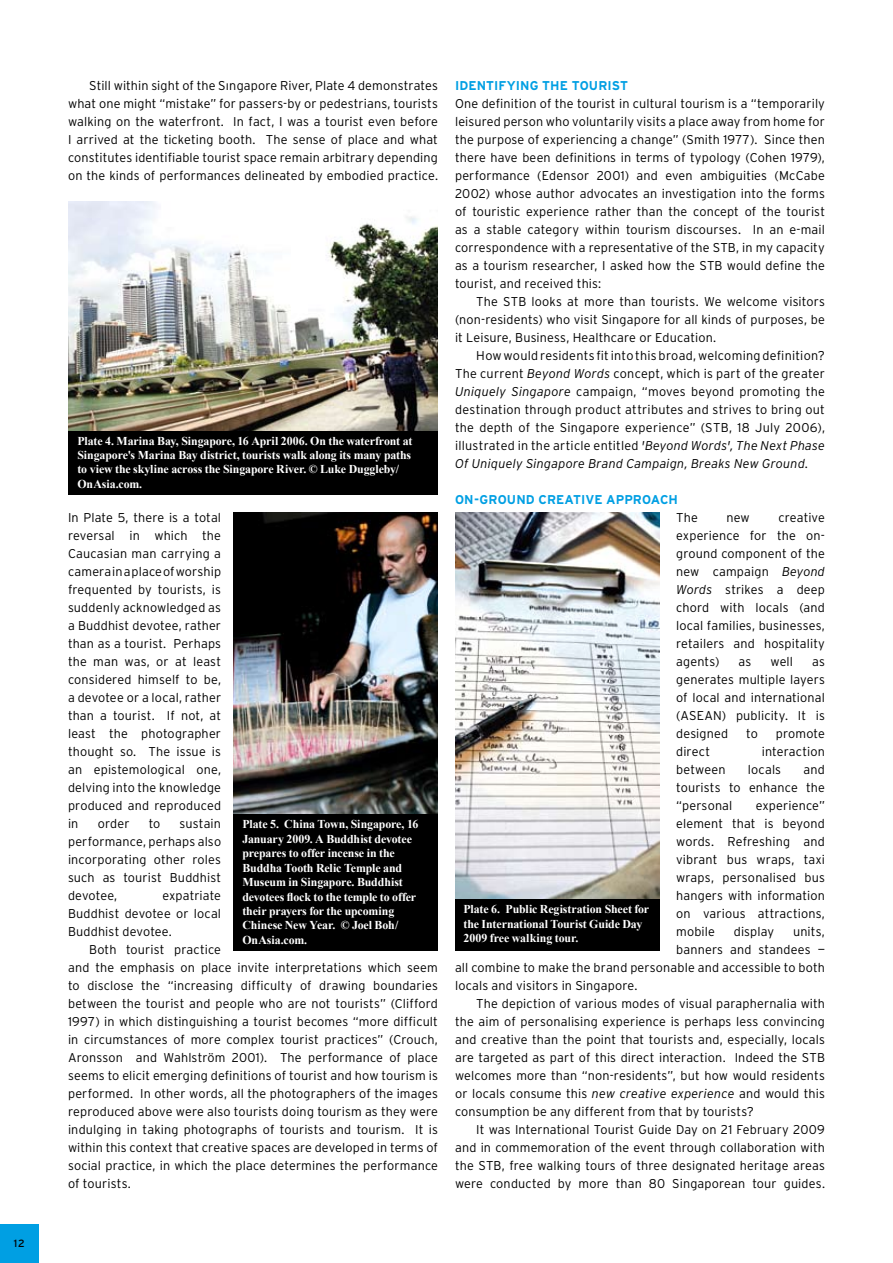
<style>
.page{position:relative;width:893px;height:1263px;background:#fff}
.page>*{position:absolute;margin:0;border:0;box-sizing:border-box;transform-origin:0 0}
.t1{font:300 12.75px/18px "Interstate";letter-spacing:.01em;color:#000;text-align:justify}
.t2{font:700 12.75px "Interstate";letter-spacing:.005em;color:#009fe3}
.t3{font:700 12px/14.4px "Times New Roman";letter-spacing:-.01em;color:#fff}
.t4{font:10.5px "Interstate";color:#000}
.s1{font-style:italic}
</style>
<div class="page">
<img style="left:68px;top:201px;width:370px;height:230px">
<div style="left:68px;top:431px;width:370px;height:64px;background:#000"></div>
<div style="left:0;top:1224px;width:39px;height:39px;background:#009fe3"></div>
<img style="left:234px;top:513px;width:204px;height:301px">
<div style="left:234px;top:814px;width:204px;height:136px;background:#000"></div>
<img style="left:455px;top:513px;width:204px;height:386px">
<div style="left:455px;top:899px;width:204px;height:51px;background:#000"></div>
<p class="t4" style="left:14px;top:1237px;width:12px">12</p>
<p class="t1" style="left:68px;top:76px;width:371px;text-indent:21px">Still within sight of the Sıngapore River, Plate 4 demonstrates what one might “mistake” for passers-by or pedestrians, tourists walking on the waterfront. In fact, I was a tourist even before I arrived at the ticketing booth. The sense of place and what constitutes identifiable tourist space remain arbitrary depending on the kinds of performances delineated by embodied practice.</p>
<p class="t3" style="left:77px;top:433px;width:336px">Plate 4. Marina Bay, Singapore, 16 April 2006. On the waterfront at Singapore's Marina Bay district, tourists walk along its many paths to view the skyline across the Singapore River. © Luke Duggleby/ OnAsia.com.</p>
<p class="t1" style="left:68px;top:508px;width:155px">In Plate 5, there is a total reversal in which the Caucasian man carrying a camera in a place of worship frequented by tourists, is suddenly acknowledged as a Buddhist devotee, rather than as a tourist. Perhaps the man was, or at least considered himself to be, a devotee or a local, rather than a tourist. If not, at least the photographer thought so. The issue is an epistemological one, delving into the knowledge produced and reproduced in</p>
<p class="t1" style="left:68px;top:814px;width:155px;text-indent:112px">sustain performance, perhaps also incorporating other roles such as tourist Buddhist devotee,</p>
<p class="t1" style="left:98px;top:814px;width:33px">order</p>
<p class="t1" style="left:149px;top:814px;width:13px">to</p>
<p class="t3" style="left:242px;top:817px;width:177px">Plate 5. China Town, Singapore, 16<br>January 2009. A Buddhist devotee prepares to offer incense in the<br>Buddha Tooth Relic Temple and<br>Museum in Singapore. Buddhist devotees flock to the temple to offer their prayers for the upcoming<br>Chinese New Year. © Joel Boh/<br>OnAsia.com.</p>
<p class="t1" style="left:68px;top:886px;width:155px;text-indent:94px">expatriate Buddhist devotee or local Buddhist devotee.</p>
<p class="t1" style="left:68px;top:940px;width:371px;text-align:left;text-indent:21px">Both tourist practice<br>and the emphasis on place invite interpretations which seem to disclose the “increasing difficulty of drawing boundaries between the tourist and people who are not tourists” (Clifford 1997) in which distinguishing a tourist becomes “more difficult in circumstances of more complex tourist practices” (Crouch, Aronsson and Wahlström 2001). The performance of place seems to elicit emerging definitions of tourist and how tourism is performed. In other words, all the photographers of the images reproduced above were also tourists doing tourism as they were indulging in taking photographs of tourists and tourism. It is within this context that creative spaces are developed in terms of social practice, in which the place determines the performance of tourists.</p>
<p class="t2" style="left:455px;top:78px;width:175px">IDENTIFYING TH E TOURIST</p>
<p class="t1" style="left:455px;top:94px;width:372px">One definition of the tourist in cultural tourism is a “temporarily leisured person who voluntarily visits a place away from home for the purpose of experiencing a change” (Smith 1977). Since then there have been definitions in terms of typology (Cohen 1979), performance (Edensor 2001) and even ambiguities (McCabe 2002) whose author advocates an investigation into the forms of touristic experience rather than the concept of the tourist as a stable category within tourism discourses. In an e-mail correspondence with a representative of the STB, in my capacity as a tourism researcher, I asked how the STB would define the tourist, and received this:</p>
<p class="t1" style="left:455px;top:292px;width:371px;text-indent:21px">The STB looks at more than tourists. We welcome visitors (non-residents) who visit Singapore for all kinds of purposes, be it Leisure, Business, Healthcare or Education.</p>
<p class="t1" style="left:455px;top:346px;width:371px;text-indent:21px">How would residents fit into this broad, welcoming definition?<br>The current <span class="s1">Beyond Words</span> concept, which is part of the greater <span class="s1">Uniquely Singapore</span> campaign, “moves beyond promoting the destination through product attributes and strives to bring out the depth of the Singapore experience” (STB, 18 July 2006), illustrated in the article entitled <span class="s1">'Beyond Words', The Next Phase Of Uniquely Singapore Brand Campaign, Breaks New Ground.</span></p>
<p class="t2" style="left:455px;top:492px;width:161px">ON -GROUND CREATIVE APP</p>
<p class="t2" style="left:633px;top:492px;width:37px">ROACH</p>
<p class="t1" style="left:676px;top:508px;width:23px">The</p>
<p class="t1" style="left:726px;top:508px;width:25px">new</p>
<p class="t1" style="left:676px;top:508px;width:150px;text-indent:102px">creative experience for the on&shy;ground component of the new campaign <span class="s1">Beyond Words</span> strikes a deep chord with locals (and local families, businesses, retailers and hospitality agents)</p>
<p class="t1" style="left:738px;top:652px;width:14px">as</p>
<p class="t1" style="left:770px;top:652px;width:24px">well</p>
<p class="t1" style="left:676px;top:652px;width:150px;text-indent:136px">as generates multiple layers of local and international (ASEAN) publicity. It is designed</p>
<p class="t1" style="left:746px;top:725px;width:13px">to</p>
<p class="t1" style="left:776px;top:725px;width:51px">promote</p>
<p class="t1" style="left:676px;top:743px;width:35px">direct</p>
<p class="t1" style="left:762px;top:743px;width:65px">interaction</p>
<p class="t1" style="left:676px;top:761px;width:51px">between</p>
<p class="t1" style="left:748px;top:761px;width:35px">locals</p>
<p class="t1" style="left:676px;top:761px;width:150px;text-indent:127px">and tourists to enhance the “personal</p>
<p class="t1" style="left:676px;top:797px;width:150px;text-indent:80px">experience” element that is beyond words. Refreshing and vibrant bus wraps, taxi wraps, personalised bus hangers with information on various attractions, mobile</p>
<p class="t3" style="left:464px;top:902px;width:187px">Plate 6. Public Registration Sheet for the International Tourist Guide Day<br>2009 free walking tour.</p>
<p class="t1" style="left:734px;top:923px;width:42px">display</p>
<p class="t1" style="left:793px;top:923px;width:33px">units,</p>
<p class="t1" style="left:676px;top:941px;width:150px">banners and standees —</p>
<p class="t1" style="left:455px;top:959px;width:371px">all combine to make the brand personable and accessible to both</p>
<p class="t1" style="left:455px;top:977px;width:184px">locals and visitors in Singapore.</p>
<p class="t1" style="left:476px;top:995px;width:350px">The depiction of various modes of visual paraphernalia with</p>
<p class="t1" style="left:455px;top:1013px;width:371px">the aim of personalising experience is perhaps less convincing</p>
<p class="t1" style="left:455px;top:1031px;width:371px">and creative than the point that tourists and, especially, locals</p>
<p class="t1" style="left:455px;top:1049px;width:371px">are targeted as part of this direct interaction. Indeed the STB</p>
<p class="t1" style="left:455px;top:1067px;width:371px">welcomes more than “non-residents”, but how would residents</p>
<p class="t1" style="left:455px;top:1085px;width:371px">or locals consume this <span class="s1">new creative experience</span> and would this</p>
<p class="t1" style="left:455px;top:1103px;width:300px">consumption be any different from that by tourists?</p>
<p class="t1" style="left:476px;top:1121px;width:350px">It was International Tourist Guide Day on 21 February 2009</p>
<p class="t1" style="left:455px;top:1139px;width:371px">and in commemoration of the event through collaboration with</p>
<p class="t1" style="left:455px;top:1157px;width:371px">the STB, free walking tours of three designated heritage areas</p>
<p class="t1" style="left:455px;top:1175px;width:371px">were conducted by more than 80 Singaporean tour guides.</p>
</div>
